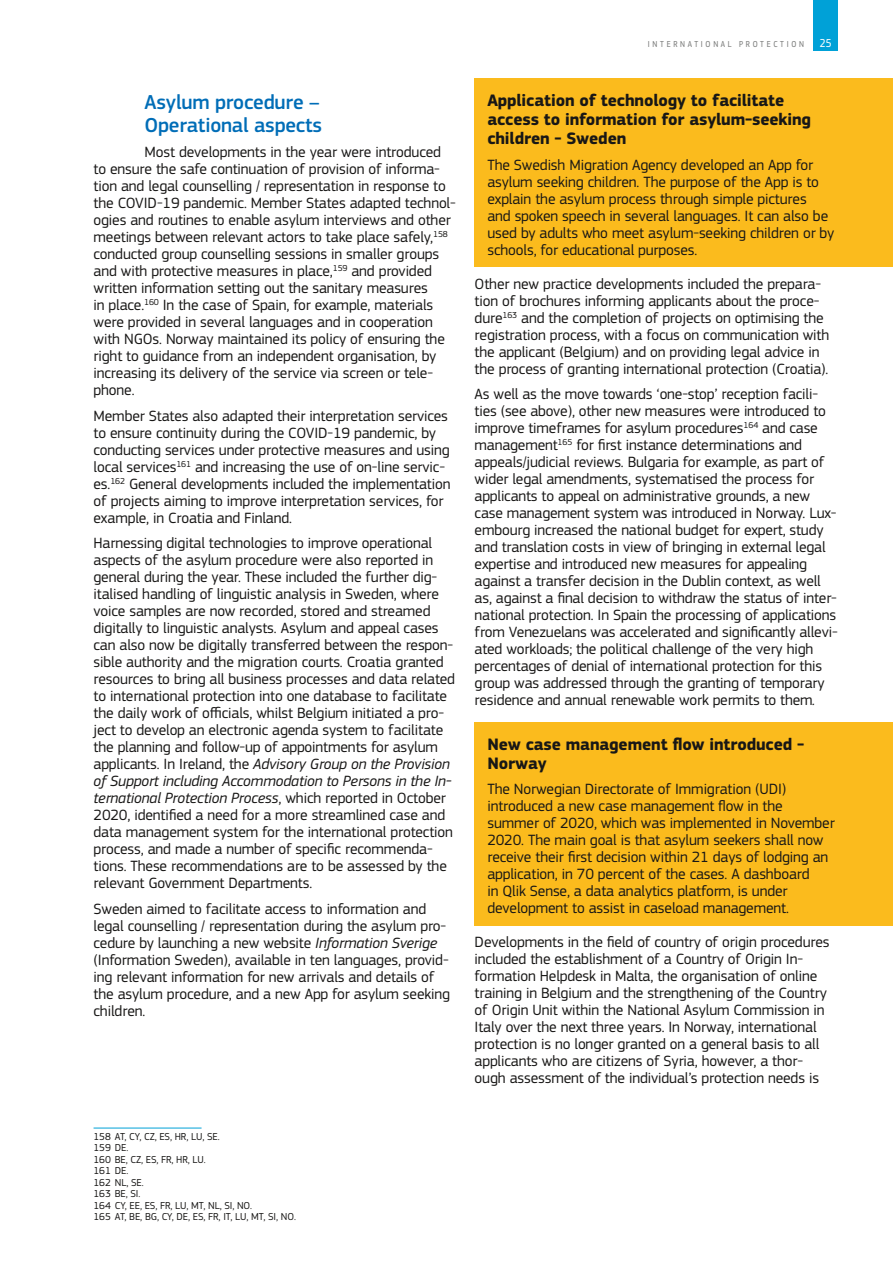
<style>
.page{position:relative;width:893px;height:1263px;background:#fff}
.page>*{position:absolute;margin:0;border:0;box-sizing:border-box;transform-origin:0 0}
.t1{font:500 21px/22.6px "EC Square Sans Pro";letter-spacing:-.01em;color:#006db7}
.t2{font:700 17.25px/18.9px "EC Square Sans Pro";letter-spacing:-.01em;color:#181716}
.t3{font:15.45px/17px "EC Square Sans Pro";letter-spacing:-.01em;color:#181716}
.t4{font:12px "EC Square Sans Cond Pro";color:#fff}
.t5{font:10.5px/11.6px "EC Square Sans Pro";letter-spacing:-.01em;color:#181716}
.t6{font:9px "EC Square Sans Cond Pro";color:#7a7b7a}
.s1{font-style:italic}
</style>
<div class="page">
<div style="left:814px;top:0;width:24px;height:51px;background:#00a1d7"></div>
<hr style="left:94px;top:1128px;width:108px;height:1px;background:#00a1d7">
<div style="left:475px;top:79px;width:418px;height:78px;background:#fbbb1d"></div>
<div style="left:475px;top:143px;width:418px;height:124px;background:#fbbb1d"></div>
<div style="left:475px;top:722px;width:418px;height:60px;background:#fbbb1d"></div>
<div style="left:475px;top:768px;width:418px;height:158px;background:#fbbb1d"></div>
<h1 class="t1" style="left:145px;top:91px;width:179px">Asylum procedure –<br>Operational aspects</h1>
<p class="t3" style="left:94px;top:144px;width:364px;text-indent:51px">Most developments in the year were introduced to ensure the safe continuation of provision of informa&shy;tion and legal counselling / representation in response to the COVID-19 pandemic. Member States adapted technol&shy;ogies and routines to enable asylum interviews and other meetings between relevant actors to take place safely,<sup>158 </sup>conducted group counselling sessions in smaller groups and with protective measures in place,<sup>159</sup> and provided written information setting out the sanitary measures<br>in place.<sup>160</sup> In the case of Spain, for example, materials were provided in several languages and in cooperation with NGOs. Norway maintained its policy of ensuring the right to guidance from an independent organisation, by increasing its delivery of the service via screen or tele&shy;phone.</p>
<p class="t3" style="left:94px;top:407px;width:358px">Member States also adapted their interpretation services to ensure continuity during the COVID-19 pandemic, by conducting services under protective measures and using local services<sup>161</sup> and increasing the use of on-line servic&shy;es.<sup>162</sup> General developments included the implementation of projects aiming to improve interpretation services, for example, in Croatia and Finland.</p>
<p class="t3" style="left:94px;top:535px;width:363px">Harnessing digital technologies to improve operational aspects of the asylum procedure were also reported in general during the year. These included the further dig&shy;italised handling of linguistic analysis in Sweden, where voice samples are now recorded, stored and streamed digitally to linguistic analysts. Asylum and appeal cases can also now be digitally transferred between the respon&shy;sible authority and the migration courts. Croatia granted resources to bring all business processes and data related to international protection into one database to facilitate the daily work of officials, whilst Belgium initiated a pro&shy;ject to develop an electronic agenda system to facilitate the planning and follow-up of appointments for asylum applicants. In Ireland, the <span class="s1">Advisory Group on the Provision of Support including Accommodation to Persons in the In&shy;ternational Protection Process</span>, which reported in October 2020, identified a need for a more streamlined case and data management system for the international protection process, and made a number of specific recommenda&shy;tions. These recommendations are to be assessed by the relevant Government Departments.</p>
<p class="t3" style="left:94px;top:900px;width:358px">Sweden aimed to facilitate access to information and legal counselling / representation during the asylum pro&shy;cedure by launching a new website <span class="s1">Information Sverige </span>(Information Sweden), available in ten languages, provid&shy;ing relevant information for new arrivals and details of the asylum procedure, and a new App for asylum seeking children.</p>
<p class="t5" style="left:94px;top:1130px;width:204px">158 AT, CY, CZ, ES, HR, LU, SE.<br>159 DE.<br>160 BE, CZ, ES, FR, HR, LU.<br>161 DE.<br>162 NL, SE.<br>163 BE, SI.<br>164 CY, EE, ES, FR, LU, MT, NL, SI, NO.<br>165 AT, BE, BG, CY, DE, ES, FR, IT, LU, MT, SI, NO.</p>
<p class="t6" style="left:648px;top:39px;width:7px">INTERNATI</p>
<p class="t6" style="left:706px;top:39px;width:15px">O NAL</p>
<p class="t6" style="left:739px;top:39px;width:28px">PR OTECTI</p>
<p class="t6" style="left:791px;top:39px;width:13px">O N</p>
<p class="t4" style="left:820px;top:36px;width:13px">25</p>
<p class="t2" style="left:487px;top:92px;width:325px">Application of technology to facilitate access to information for asylum-seeking children - Sweden</p>
<p class="t3" style="left:487px;top:156px;width:348px">The Swedish Migration Agency developed an App for asylum seeking children. The purpose of the App is to explain the asylum process through simple pictures<br>and spoken speech in several languages. It can also be used by adults who meet asylum-seeking children or by schools, for educational purposes.</p>
<p class="t3" style="left:475px;top:275px;width:356px">Other new practice developments included the prepara&shy;tion of brochures informing applicants about the proce&shy;dure<sup>163</sup> and the completion of projects on optimising the registration process, with a focus on communication with the applicant (Belgium) and on providing legal advice in the process of granting international protection (Croatia).</p>
<p class="t3" style="left:475px;top:386px;width:365px">As well as the move towards ‘one-stop’ reception facili&shy;ties (see above), other new measures were introduced to improve timeframes for asylum procedures<sup>164</sup> and case management<sup>165</sup> for first instance determinations and appeals/judicial reviews. Bulgaria for example, as part of wider legal amendments, systematised the process for applicants to appeal on administrative grounds, a new case management system was introduced in Norway. Lux&shy;embourg increased the national budget for expert, study and translation costs in view of bringing in external legal expertise and introduced new measures for appealing against a transfer decision in the Dublin context, as well as, against a final decision to withdraw the status of inter&shy;national protection. In Spain the processing of applications from Venezuelans was accelerated and significantly allevi&shy;ated workloads; the political challenge of the very high percentages of denial of international protection for this group was addressed through the granting of temporary residence and annual renewable work permits to them<span class="s1">.</span></p>
<p class="t2" style="left:487px;top:735px;width:318px">New case management flow introduced -<br>Norway</p>
<p class="t3" style="left:487px;top:781px;width:349px">The Norwegian Directorate of Immigration (UDI) introduced a new case management flow in the summer of 2020, which was implemented in November 2020. The main goal is that asylum seekers shall now receive their first decision within 21 days of lodging an application, in 70 percent of the cases. A dashboard<br>in Qlik Sense, a data analytics platform, is under development to assist in caseload management.</p>
<p class="t3" style="left:475px;top:934px;width:356px">Developments in the field of country of origin procedures included the establishment of a Country of Origin In&shy;formation Helpdesk in Malta, the organisation of online training in Belgium and the strengthening of the Country of Origin Unit within the National Asylum Commission in Italy over the next three years. In Norway, international protection is no longer granted on a general basis to all applicants who are citizens of Syria, however, a thor&shy;ough assessment of the individual’s protection needs is</p>
</div>
